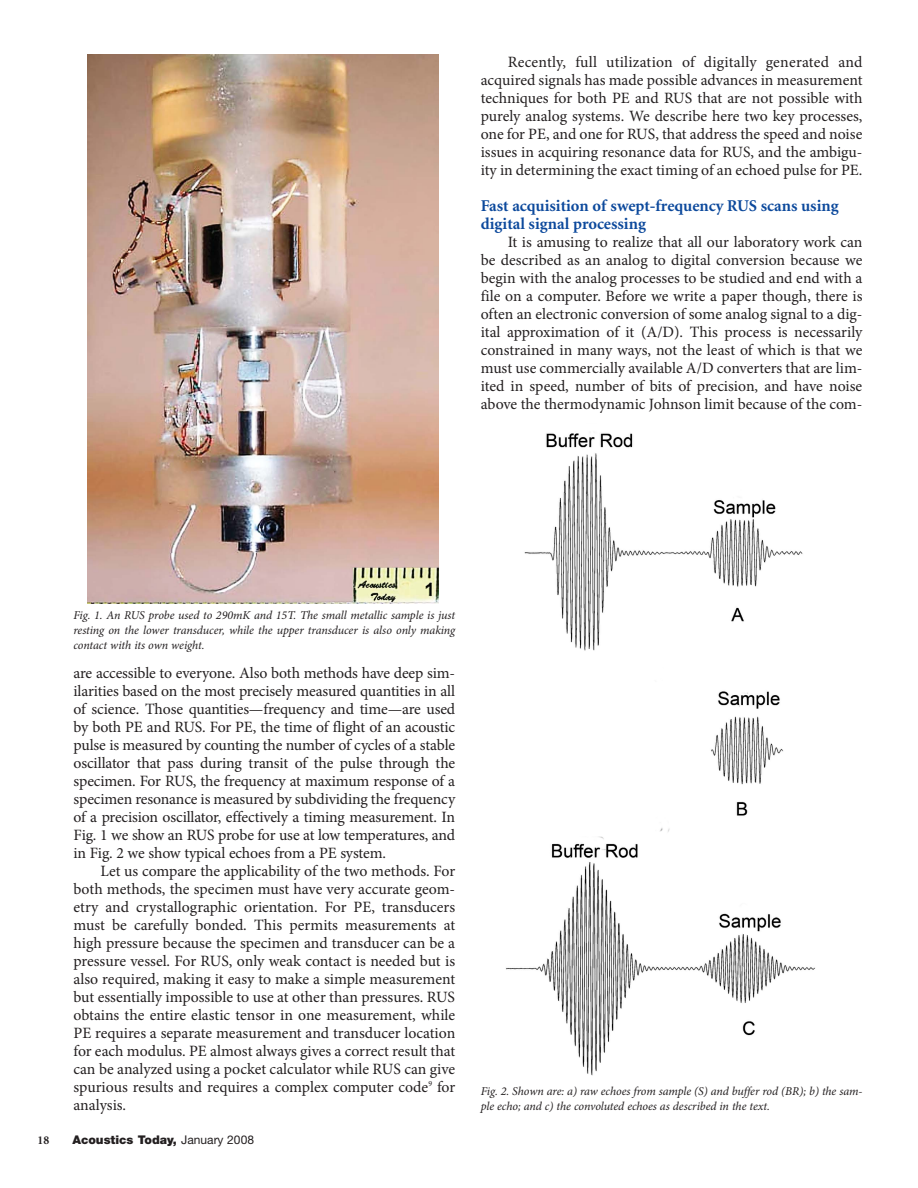
<style>
.page{position:relative;width:918px;height:1188px;background:#fff}
.page>*{position:absolute;margin:0;border:0;box-sizing:border-box;transform-origin:0 0}
.t1{font:700 16.5px/18px "Minion";color:#0c499c}
.t2{font:15.75px/18px "Minion Pro";letter-spacing:-.005em;color:#231f20;text-align:justify}
.t3{font:italic 12px/15px "Minion Pro";letter-spacing:-.01em;color:#231f20;text-align:justify}
.t4{font:900 12px "Helvetica Neue";color:#231f20}
.t5{font:700 12px "Minion";color:#231f20}
.s1{font-weight:400}
</style>
<div class="page">
<img style="left:88px;top:54px;width:351px;height:550px">
<img style="left:506px;top:433px;width:309px;height:643px">
<p class="t2" style="left:481px;top:54px;width:383px;text-indent:27px">Recently, full utilization of digitally generated and acquired signals has made possible advances in measurement techniques for both PE and RUS that are not possible with purely analog systems. We describe here two key processes, one for PE, and one for RUS, that address the speed and noise issues in acquiring resonance data for RUS, and the ambigu&shy;ity in determining the exact timing of an echoed pulse for PE.</p>
<p class="t1" style="left:481px;top:198px;width:359px">Fast acquisition of swept-frequency RUS scans using digital signal processing</p>
<p class="t2" style="left:481px;top:234px;width:383px;text-indent:27px">It is amusing to realize that all our laboratory work can be described as an analog to digital conversion because we begin with the analog processes to be studied and end with a file on a computer. Before we write a paper though, there is often an electronic conversion of some analog signal to a dig&shy;ital approximation of it (A/D). This process is necessarily constrained in many ways, not the least of which is that we must use commercially available A/D converters that are lim&shy;ited in speed, number of bits of precision, and have noise above the thermodynamic Johnson limit because of the com-</p>
<p class="t3" style="left:74px;top:608px;width:383px">Fig. 1. An RUS probe used to 290mK and 15T. The small metallic sample is just resting on the lower transducer, while the upper transducer is also only making contact with its own weight.</p>
<p class="t2" style="left:74px;top:665px;width:383px">are accessible to everyone. Also both methods have deep sim&shy;ilarities based on the most precisely measured quantities in all of science. Those quantities—frequency and time—are used by both PE and RUS. For PE, the time of flight of an acoustic pulse is measured by counting the number of cycles of a stable oscillator that pass during transit of the pulse through the specimen. For RUS, the frequency at maximum response of a specimen resonance is measured by subdividing the frequency of a precision oscillator, effectively a timing measurement. In Fig. 1 we show an RUS probe for use at low temperatures, and in Fig. 2 we show typical echoes from a PE system.</p>
<p class="t2" style="left:74px;top:863px;width:383px;text-indent:27px">Let us compare the applicability of the two methods. For both methods, the specimen must have very accurate geom&shy;etry and crystallographic orientation. For PE, transducers must be carefully bonded. This permits measurements at high pressure because the specimen and transducer can be a pressure vessel. For RUS, only weak contact is needed but is also required, making it easy to make a simple measurement but essentially impossible to use at other than pressures. RUS obtains the entire elastic tensor in one measurement, while PE requires a separate measurement and transducer location for each modulus. PE almost always gives a correct result that can be analyzed using a pocket calculator while RUS can give spurious results and requires a complex computer code<sup>9</sup> for analysis.</p>
<p class="t5" style="left:38px;top:1136px;width:13px">18</p>
<p class="t4" style="left:72px;top:1135px;width:183px">Acoustics Today, <span class="s1">January 2008</span></p>
<p class="t3" style="left:481px;top:1084px;width:383px">Fig. 2. Shown are: a) raw echoes from sample (S) and buffer rod (BR); b) the sam&shy;ple echo; and c) the convoluted echoes as described in the text.</p>
</div>
